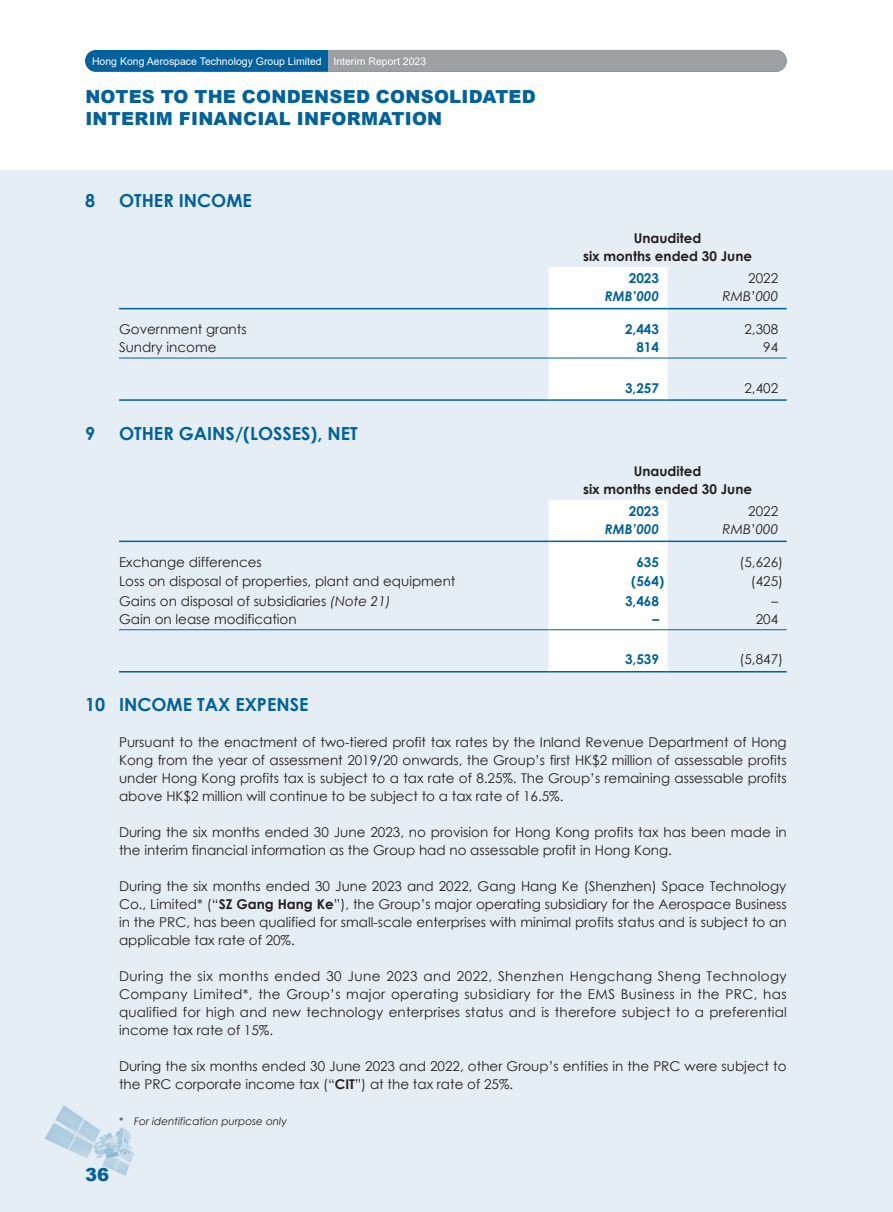
<style>
.page{position:relative;width:893px;height:1212px;background:#fff}
.page>*{position:absolute;margin:0;border:0;box-sizing:border-box;transform-origin:0 0}
.t1{font:900 18px/22.5px "Arial";letter-spacing:.015em;color:#00619c}
.t2{font:700 18px "Century Gothic";color:#00619c}
.t3{font:13.5px/18px "Century Gothic";color:#231f20;text-align:justify}
.t4{font:700 13.5px/18px "Century Gothic";color:#231f20;text-align:center}
.t5{font:700 13.5px "Century Gothic";color:#00619c}
.t6{font:italic 700 13.5px "Century Gothic";color:#00619c}
.t7{font:italic 13.5px "Century Gothic";color:#231f20}
.t8{font:10.5px "Arial";color:#fff}
.t9{font:italic 10.5px "Century Gothic";color:#231f20}
.s1{font-style:italic}
.s2{font-weight:700}
.s3{font-style:normal}
</style>
<div class="page">
<div style="left:85px;top:50px;width:702px;height:22px;background:#00619c;border-radius:11px"></div>
<div style="left:328px;top:50px;width:459px;height:22px;background:#9d9fa2"></div>
<svg style="left:549px;top:267px;width:119px;height:132px"></svg>
<hr style="left:119px;top:308px;width:430px;height:1px;background:#00619c">
<hr style="left:549px;top:308px;width:119px;height:1px;background:#00619c">
<hr style="left:668px;top:308px;width:119px;height:1px;background:#00619c">
<hr style="left:119px;top:358px;width:430px;height:1px;background:#00619c">
<hr style="left:549px;top:358px;width:119px;height:1px;background:#00619c">
<hr style="left:668px;top:358px;width:119px;height:1px;background:#00619c">
<hr style="left:119px;top:399px;width:430px;height:2px;background:#00619c">
<hr style="left:549px;top:399px;width:119px;height:2px;background:#00619c">
<hr style="left:668px;top:399px;width:119px;height:2px;background:#00619c">
<svg style="left:549px;top:500px;width:119px;height:171px"></svg>
<hr style="left:119px;top:541px;width:430px;height:1px;background:#00619c">
<hr style="left:549px;top:541px;width:119px;height:1px;background:#00619c">
<hr style="left:668px;top:541px;width:119px;height:1px;background:#00619c">
<hr style="left:119px;top:629px;width:430px;height:1px;background:#00619c">
<hr style="left:549px;top:629px;width:119px;height:1px;background:#00619c">
<hr style="left:668px;top:629px;width:119px;height:1px;background:#00619c">
<hr style="left:119px;top:671px;width:430px;height:1px;background:#00619c">
<hr style="left:549px;top:671px;width:119px;height:1px;background:#00619c">
<hr style="left:668px;top:671px;width:119px;height:1px;background:#00619c">
<p class="t8" style="left:92px;top:54px;width:336px">Hong Kong Aerospace Technology Group Limited Interim Report 2023</p>
<h1 class="t1" style="left:85px;top:84px;width:452px">NOTES TO THE CONDENSED CONSOLIDATED<br>INTERIM FINANCIAL INFORMATION</h1>
<h1 class="t2" style="left:85px;top:187px;width:12px">8</h1>
<h1 class="t2" style="left:119px;top:187px;width:134px">OTHER INCOME</h1>
<p class="t4" style="left:583px;top:228px;width:171px">Unaudited<br>six months ended 30 June</p>
<p class="t5" style="left:629px;top:268px;width:32px">2023</p>
<p class="t3" style="left:748px;top:269px;width:31px">2022</p>
<p class="t6" style="left:605px;top:286px;width:56px">RMB’000</p>
<p class="t7" style="left:723px;top:287px;width:57px">RMB’000</p>
<p class="t3" style="left:119px;top:320px;width:129px">Government grants</p>
<p class="t5" style="left:625px;top:319px;width:36px">2,443</p>
<p class="t3" style="left:744px;top:320px;width:35px">2,308</p>
<p class="t3" style="left:119px;top:338px;width:99px">Sundry income</p>
<p class="t5" style="left:636px;top:337px;width:24px">814</p>
<p class="t3" style="left:763px;top:338px;width:16px">94</p>
<p class="t5" style="left:625px;top:377px;width:36px">3,257</p>
<p class="t3" style="left:744px;top:378px;width:35px">2,402</p>
<h1 class="t2" style="left:85px;top:419px;width:12px">9</h1>
<h1 class="t2" style="left:119px;top:419px;width:240px">OTHER GAINS/(LOSSES), NET</h1>
<p class="t4" style="left:583px;top:461px;width:171px">Unaudited<br>six months ended 30 June</p>
<p class="t5" style="left:629px;top:501px;width:32px">2023</p>
<p class="t3" style="left:748px;top:502px;width:31px">2022</p>
<p class="t6" style="left:605px;top:519px;width:56px">RMB’000</p>
<p class="t7" style="left:723px;top:519px;width:57px">RMB’000</p>
<p class="t3" style="left:119px;top:553px;width:144px">Exchange differences</p>
<p class="t5" style="left:636px;top:551px;width:24px">635</p>
<p class="t3" style="left:739px;top:553px;width:45px">(5,626)</p>
<p class="t3" style="left:119px;top:572px;width:338px">Loss on disposal of properties, plant and equipment</p>
<p class="t5" style="left:631px;top:571px;width:34px">(564)</p>
<p class="t3" style="left:751px;top:572px;width:34px">(425)</p>
<p class="t3" style="left:119px;top:592px;width:273px">Gains on disposal of subsidiaries <span class="s1">(Note 21)</span></p>
<p class="t5" style="left:625px;top:590px;width:36px">3,468</p>
<p class="t3" style="left:771px;top:592px;width:8px">–</p>
<p class="t3" style="left:119px;top:610px;width:179px">Gain on lease modification</p>
<p class="t5" style="left:652px;top:608px;width:8px">–</p>
<p class="t3" style="left:756px;top:610px;width:24px">204</p>
<p class="t5" style="left:625px;top:649px;width:36px">3,539</p>
<p class="t3" style="left:739px;top:650px;width:45px">(5,847)</p>
<h1 class="t2" style="left:85px;top:691px;width:225px">10 INCOME TAX EXPENSE</h1>
<p class="t3" style="left:119px;top:733px;width:669px">Pursuant to the enactment of two-tiered profit tax rates by the Inland Revenue Department of Hong Kong from the year of assessment 2019/20 onwards, the Group’s first HK$2 million of assessable profits under Hong Kong profits tax is subject to a tax rate of 8.25%. The Group’s remaining assessable profits above HK$2 million will continue to be subject to a tax rate of 16.5%.</p>
<p class="t3" style="left:119px;top:823px;width:669px">During the six months ended 30 June 2023, no provision for Hong Kong profits tax has been made in the interim financial information as the Group had no assessable profit in Hong Kong.</p>
<p class="t3" style="left:119px;top:877px;width:669px">During the six months ended 30 June 2023 and 2022, Gang Hang Ke (Shenzhen) Space Technology Co., Limited* (“<span class="s2">SZ Gang Hang Ke</span>”), the Group’s major operating subsidiary for the Aerospace Business in the PRC, has been qualified for small-scale enterprises with minimal profits status and is subject to an applicable tax rate of 20%.</p>
<p class="t3" style="left:119px;top:967px;width:669px">During the six months ended 30 June 2023 and 2022, Shenzhen Hengchang Sheng Technology Company Limited*, the Group’s major operating subsidiary for the EMS Business in the PRC, has qualified for high and new technology enterprises status and is therefore subject to a preferential income tax rate of 15%.</p>
<p class="t3" style="left:119px;top:1057px;width:669px">During the six months ended 30 June 2023 and 2022, other Group’s entities in the PRC were subject to the PRC corporate income tax (“<span class="s2">CIT</span>”) at the tax rate of 25%.</p>
<p class="t9" style="left:119px;top:1113px;width:169px"><span class="s3">*</span> For identification purpose only</p>
<h1 class="t1" style="left:85px;top:1163px;width:26px">36</h1>
</div>
